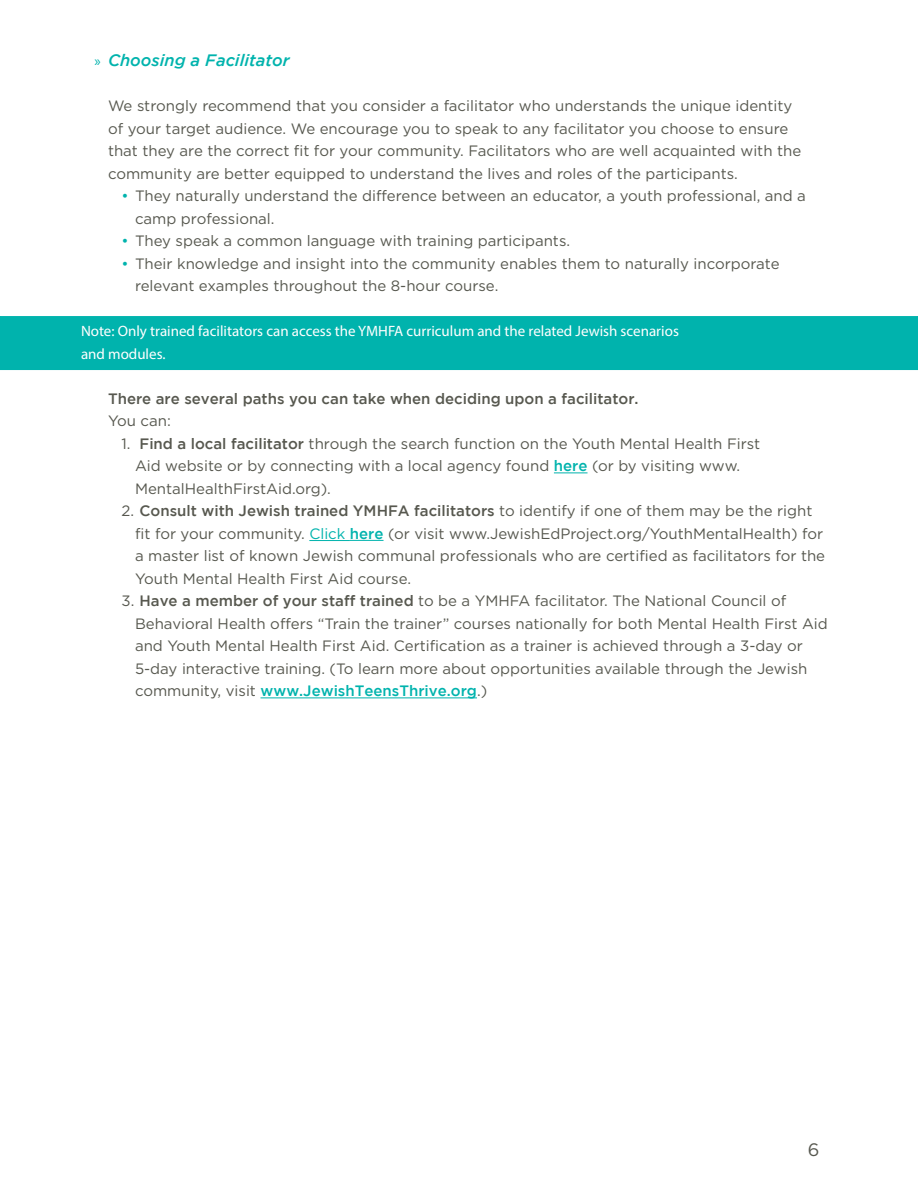
<style>
.page{position:relative;width:918px;height:1188px;background:#fff}
.page>*{position:absolute;margin:0;border:0;box-sizing:border-box;transform-origin:0 0}
.t1{font:18px "Gotham";color:#57584f}
.t2{font:italic 500 16.5px "Gotham";color:#00b3ad}
.t3{font:15px/22.5px "Gotham";color:#57584f}
.t4{font:15px/22.5px "Myriad Pro";color:#fff}
.t5{font:500 15px "Gotham";color:#57584f}
.s1{font-family:"Myriad Pro";font-weight:400;font-style:normal;font-size:15px}
.s2{color:#00b3ad}
.s3{font-weight:500}
.s4{font-weight:500;color:#00b3ad}
</style>
<div class="page">
<div style="left:0;top:317px;width:918px;height:52px;background:#00b3ad"></div>
<div style="left:0;top:316px;width:918px;height:54px;border:2px solid #00b3ad"></div>
<hr style="left:554px;top:473px;width:34px;height:1px;background:#00b3ad">
<hr style="left:309px;top:540px;width:41px;height:1px;background:#00b3ad">
<hr style="left:350px;top:540px;width:34px;height:1px;background:#00b3ad">
<hr style="left:261px;top:698px;width:216px;height:1px;background:#00b3ad">
<p class="t2" style="left:94px;top:51px;width:197px"><span class="s1">»</span> Choosing a Facilitator</p>
<p class="t3" style="left:108px;top:94px;width:695px">We strongly recommend that you consider a facilitator who understands the unique identity of your target audience. We encourage you to speak to any facilitator you choose to ensure that they are the correct fit for your community. Facilitators who are well acquainted with the community are better equipped to understand the lives and roles of the participants.</p>
<p class="t3" style="left:135px;top:184px;width:673px;text-indent:-14px"><span class="s2">•</span> They naturally understand the difference between an educator, a youth professional, and a camp professional.</p>
<p class="t3" style="left:122px;top:229px;width:450px"><span class="s2">•</span> They speak a common language with training participants.</p>
<p class="t3" style="left:135px;top:252px;width:646px;text-indent:-14px"><span class="s2">•</span> Their knowledge and insight into the community enables them to naturally incorporate relevant examples throughout the 8-hour course.</p>
<p class="t4" style="left:81px;top:320px;width:599px">Note: Only trained facilitators can access the YMHFA curriculum and the related Jewish scenarios and modules.</p>
<p class="t5" style="left:108px;top:390px;width:532px">There are several paths you can take when deciding upon a facilitator.</p>
<p class="t3" style="left:108px;top:409px;width:64px">You can:</p>
<p class="t3" style="left:135px;top:432px;width:627px;text-indent:-14px">1. <span class="s3">Find a local facilitator</span> through the search function on the Youth Mental Health First<br>Aid website or by connecting with a local agency found <span class="s4">here</span> (or by visiting www.<br>MentalHealthFirstAid.org).</p>
<p class="t3" style="left:135px;top:499px;width:692px;text-indent:-14px">2. <span class="s3">Consult with Jewish trained YMHFA facilitators</span> to identify if one of them may be the right fit for your community. <span class="s2">Click</span> <span class="s4">here</span> (or visit www.JewishEdProject.org/YouthMentalHealth) for a master list of known Jewish communal professionals who are certified as facilitators for the Youth Mental Health First Aid course.</p>
<p class="t3" style="left:135px;top:589px;width:694px;text-indent:-14px">3. <span class="s3">Have a member of your staff trained</span> to be a YMHFA facilitator. The National Council of Behavioral Health offers “Train the trainer” courses nationally for both Mental Health First Aid and Youth Mental Health First Aid. Certification as a trainer is achieved through a 3-day or 5-day interactive training. (To learn more about opportunities available through the Jewish community, visit <span class="s4">www.JewishTeensThrive.org</span>.)</p>
<p class="t1" style="left:808px;top:1140px;width:13px">6</p>
</div>
